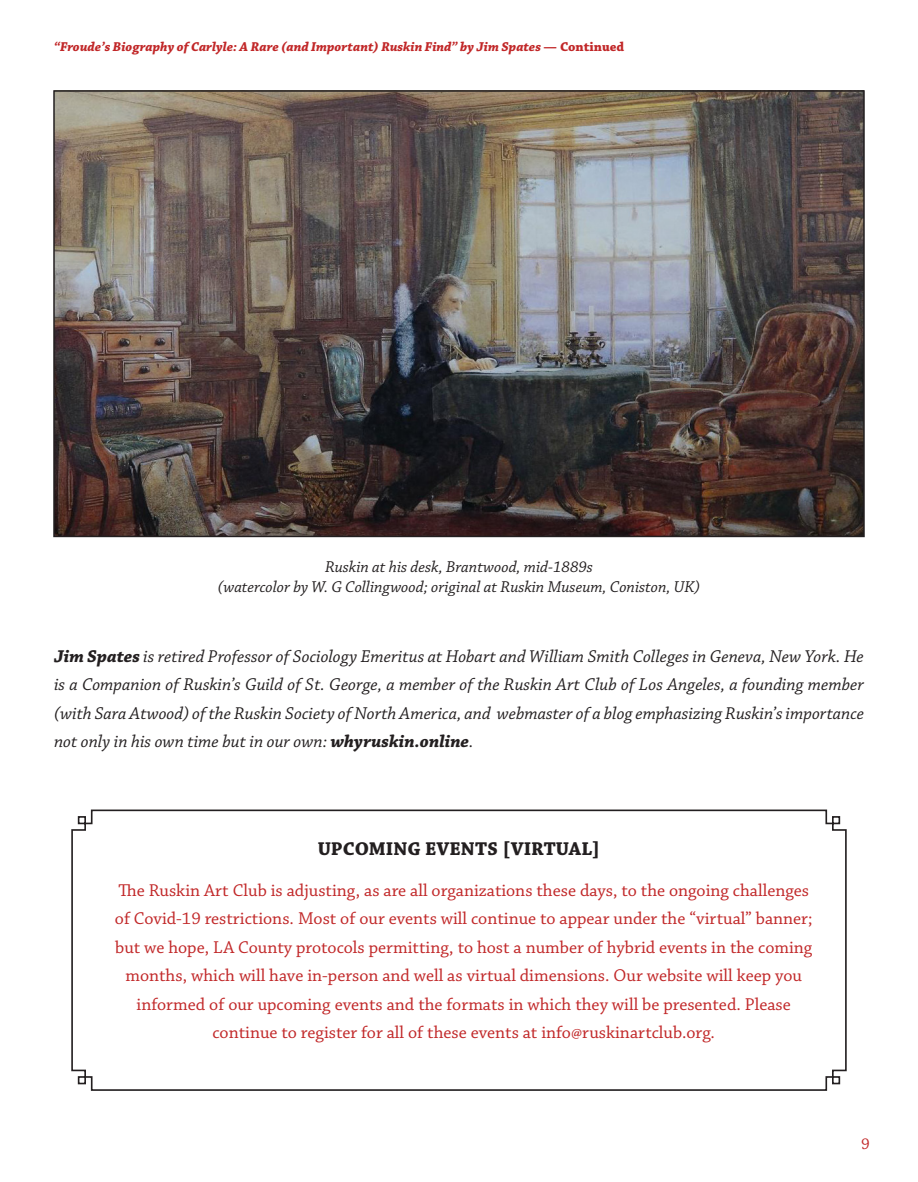
<style>
.page{position:relative;width:918px;height:1182px;background:#fff}
.page>*{position:absolute;margin:0;border:0;box-sizing:border-box;transform-origin:0 0}
.t1{font:700 19.5px "Chaparral Pro";color:#231f20}
.t2{font:18px/28.5px "Chaparral Pro";color:#c12728;text-align:center}
.t3{font:italic 18px/28.5px "Chaparral Pro";color:#231f20;text-align:justify}
.t4{font:italic 16.5px "Chaparral Pro";color:#231f20}
.t5{font:16.5px "Chaparral Pro";color:#c12728}
.t6{font:italic 700 13.5px "Chaparral Pro";color:#c12728}
.s1{font-style:normal}
.s2{font-weight:700}
</style>
<div class="page">
<img style="left:56px;top:93px;width:806px;height:441px">
<div style="left:53px;top:90px;width:812px;height:447px;border:2px solid #231f20"></div>
<svg style="left:71px;top:809px;width:776px;height:282px"></svg>
<p class="t6" style="left:54px;top:38px;width:572px">“Froude’s Biography of Carlyle: A Rare (and Important) Ruskin Find” by Jim Spates <span class="s1">— Continued</span></p>
<p class="t4" style="left:325px;top:558px;width:269px">Ruskin at his desk, Brantwood, mid-1889s</p>
<p class="t4" style="left:218px;top:577px;width:484px">(watercolor by W. G Collingwood; original at Ruskin Museum, Coniston, UK)</p>
<p class="t3" style="left:54px;top:642px;width:812px"><span class="s2">Jim Spates</span> is retired Professor of Sociology Emeritus at Hobart and William Smith Colleges in Geneva, New York. He is a Companion of Ruskin’s Guild of St. George, a member of the Ruskin Art Club of Los Angeles, a founding member (with Sara Atwood) of the Ruskin Society of North America, and webmaster of a blog emphasizing Ruskin’s importance not only in his own time but in our own: <span class="s2">whyruskin.online</span>.</p>
<p class="t1" style="left:318px;top:837px;width:284px">UPCOMING EVENTS [VIRTUAL]</p>
<p class="t2" style="left:115px;top:876px;width:699px">The Ruskin Art Club is adjusting, as are all organizations these days, to the ongoing challenges of Covid-19 restrictions. Most of our events will continue to appear under the “virtual” banner; but we hope, LA County protocols permitting, to host a number of hybrid events in the coming months, which will have in-person and well as virtual dimensions. Our website will keep you informed of our upcoming events and the formats in which they will be presented. Please continue to register for all of these events at info@ruskinartclub.org.</p>
<p class="t5" style="left:861px;top:1134px;width:10px">9</p>
</div>
